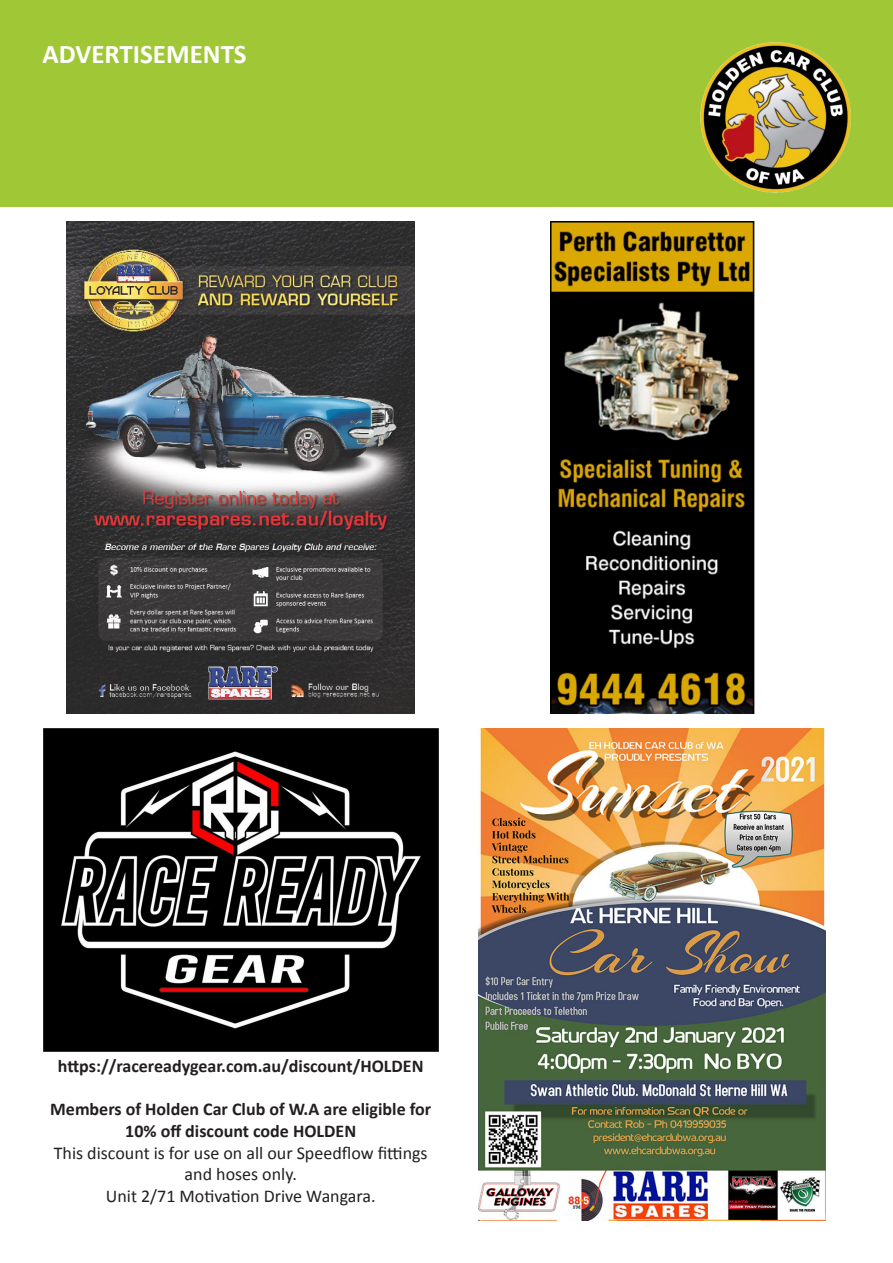
<style>
.page{position:relative;width:893px;height:1263px;background:#fff}
.page>*{position:absolute;margin:0;border:0;box-sizing:border-box;transform-origin:0 0}
.t1{font:700 27px "Calibri";color:#fff}
.t2{font:700 18px/21.6px "Calibri";color:#231f20;text-align:center}
.t3{font:18px/21.6px "Calibri";color:#231f20;text-align:center}
</style>
<div class="page">
<hr style="left:892px;top:978px;width:1px;height:285px;background:#a0c736">
<div style="left:0;top:0;width:893px;height:206px;background:#a0c736"></div>
<img style="left:700px;top:43px;width:150px;height:150px">
<img style="left:479px;top:728px;width:347px;height:492px">
<img style="left:67px;top:221px;width:348px;height:492px">
<img style="left:550px;top:221px;width:204px;height:492px">
<img style="left:44px;top:728px;width:394px;height:323px">
<p class="t1" style="left:43px;top:35px;width:206px">ADVERTISEMENTS</p>
<p class="t2" style="left:58px;top:1055px;width:367px">https://racereadygear.com.au/discount/HOLDEN</p>
<p class="t2" style="left:50px;top:1098px;width:383px">Members of Holden Car Club of W.A are eligible for<br>10% off discount code HOLDEN</p>
<p class="t3" style="left:54px;top:1141px;width:375px">This discount is for use on all our Speedflow fittings and hoses only.</p>
<p class="t3" style="left:106px;top:1184px;width:271px">Unit 2/71 Motivation Drive Wangara.</p>
</div>
